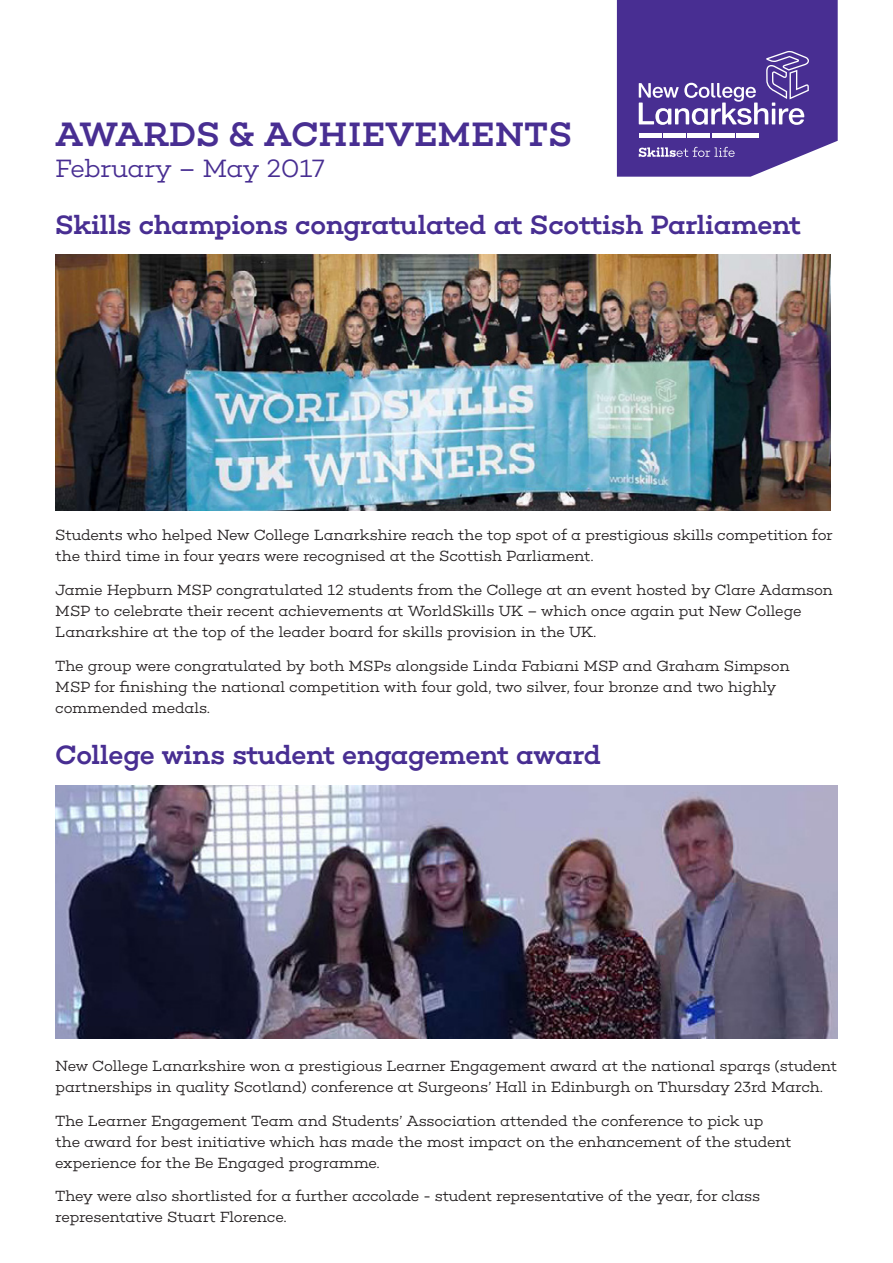
<style>
.page{position:relative;width:893px;height:1263px;background:#fff}
.page>*{position:absolute;margin:0;border:0;box-sizing:border-box;transform-origin:0 0}
.t1{font:500 34.5px "Choplin";letter-spacing:.005em;color:#482e92}
.Heading{font:500 27px "Choplin";letter-spacing:-.02em;color:#482e92}
.t2{font:300 25.5px "Choplin";letter-spacing:-.02em;color:#482e92}
.Body{font:300 15px/21px "Choplin";letter-spacing:-.02em;color:#231f20}
</style>
<div class="page">
<svg style="left:617px;top:0;width:221px;height:177px;background:#5f49a0"></svg>
<img style="left:55px;top:254px;width:776px;height:257px">
<img style="left:55px;top:785px;width:783px;height:254px">
<p class="t1" style="left:55px;top:114px;width:518px">AWARDS &amp; ACHIEVEMENTS</p>
<p class="t2" style="left:55px;top:153px;width:271px">February – May 2017</p>
<p class="Heading" style="left:55px;top:208px;width:747px">Skills champions congratulated at Scottish Parliament</p>
<p class="Body" style="left:55px;top:525px;width:779px">Students who helped New College Lanarkshire reach the top spot of a prestigious skills competition for the third time in four years were recognised at the Scottish Parliament.</p>
<p class="Body" style="left:55px;top:580px;width:779px">Jamie Hepburn MSP congratulated 12 students from the College at an event hosted by Clare Adamson<br>MSP to celebrate their recent achievements at WorldSkills UK – which once again put New College<br>Lanarkshire at the top of the leader board for skills provision in the UK.</p>
<p class="Body" style="left:55px;top:655px;width:736px">The group were congratulated by both MSPs alongside Linda Fabiani MSP and Graham Simpson<br>MSP for finishing the national competition with four gold, two silver, four bronze and two highly commended medals.</p>
<p class="Heading" style="left:55px;top:739px;width:547px">College wins student engagement award</p>
<p class="Body" style="left:55px;top:1055px;width:783px">New College Lanarkshire won a prestigious Learner Engagement award at the national sparqs (student partnerships in quality Scotland) conference at Surgeons’ Hall in Edinburgh on Thursday 23rd March.</p>
<p class="Body" style="left:55px;top:1110px;width:738px">The Learner Engagement Team and Students’ Association attended the conference to pick up the award for best initiative which has made the most impact on the enhancement of the student experience for the Be Engaged programme.</p>
<p class="Body" style="left:55px;top:1186px;width:706px">They were also shortlisted for a further accolade - student representative of the year, for class representative Stuart Florence.</p>
</div>
